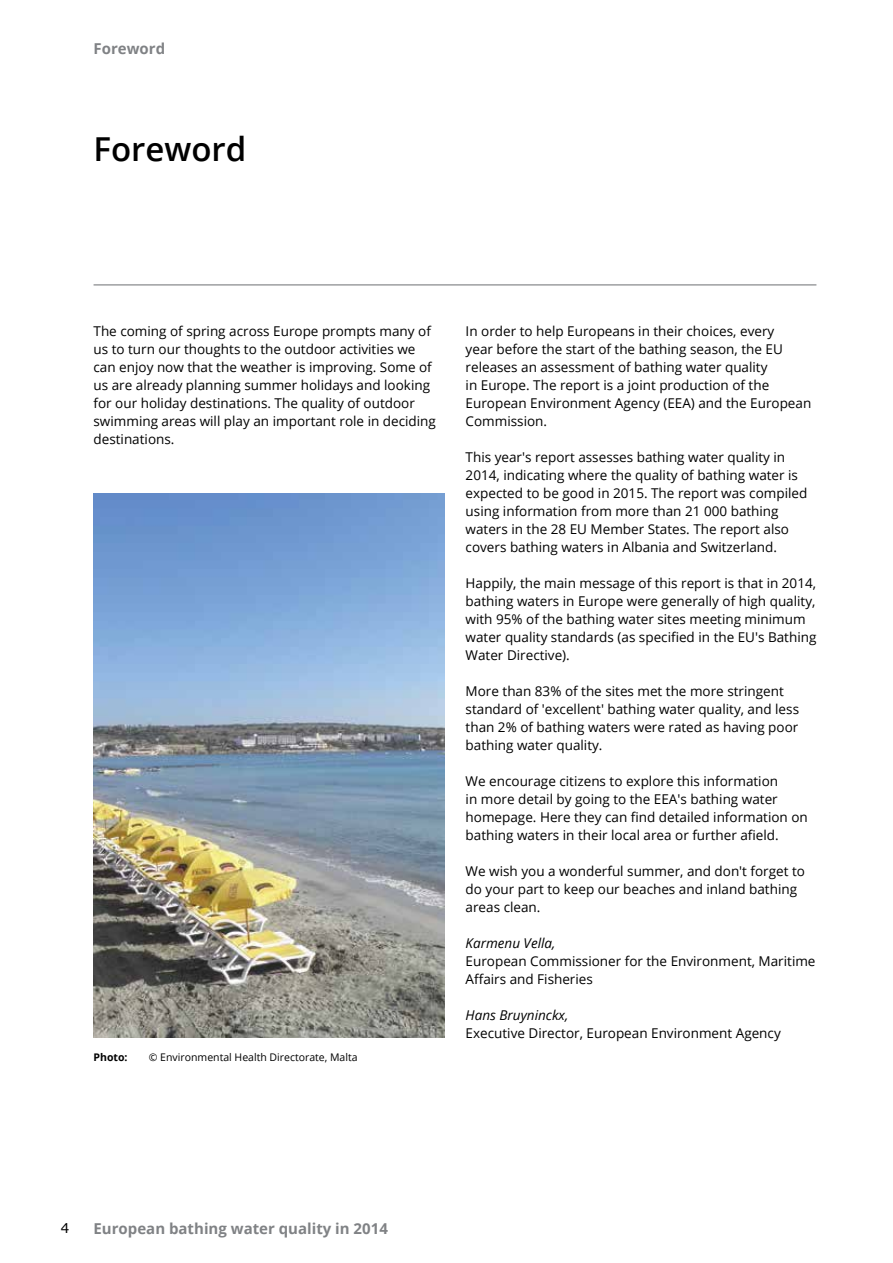
<style>
.page{position:relative;width:893px;height:1263px;background:#fff}
.page>*{position:absolute;margin:0;border:0;box-sizing:border-box;transform-origin:0 0}
.t1{font:600 33px "Open Sans";color:#000}
.t2{font:700 15px "Open Sans";color:#808285}
.t3{font:13.5px/18px "Open Sans";color:#000}
.t4{font:italic 13.5px "Open Sans";color:#000}
.t5{font:13.5px "Verdana";color:#000}
.t6{font:10.5px "Open Sans";color:#000}
.t7{font:700 10.5px "Open Sans";color:#000}
</style>
<div class="page">
<hr style="left:94px;top:285px;width:722px;height:1px;background:#6d6e71">
<img style="left:94px;top:493px;width:350px;height:544px">
<p class="t2" style="left:94px;top:38px;width:73px">Foreword</p>
<h1 class="t1" style="left:94px;top:127px;width:154px">Foreword</h1>
<p class="t3" style="left:94px;top:322px;width:344px">The coming of spring across Europe prompts many of us to turn our thoughts to the outdoor activities we can enjoy now that the weather is improving. Some of us are already planning summer holidays and looking for our holiday destinations. The quality of outdoor swimming areas will play an important role in deciding destinations.</p>
<p class="t3" style="left:466px;top:321px;width:347px">In order to help Europeans in their choices, every<br>year before the start of the bathing season, the EU releases an assessment of bathing water quality<br>in Europe. The report is a joint production of the European Environment Agency (EEA) and the European Commission.</p>
<p class="t3" style="left:466px;top:447px;width:343px">This year's report assesses bathing water quality in 2014, indicating where the quality of bathing water is expected to be good in 2015. The report was compiled using information from more than 21 000 bathing waters in the 28 EU Member States. The report also covers bathing waters in Albania and Switzerland.</p>
<p class="t3" style="left:466px;top:573px;width:352px">Happily, the main message of this report is that in 2014, bathing waters in Europe were generally of high quality, with 95% of the bathing water sites meeting minimum water quality standards (as specified in the EU's Bathing Water Directive).</p>
<p class="t3" style="left:466px;top:681px;width:335px">More than 83% of the sites met the more stringent standard of 'excellent' bathing water quality, and less than 2% of bathing waters were rated as having poor bathing water quality.</p>
<p class="t3" style="left:466px;top:771px;width:344px">We encourage citizens to explore this information<br>in more detail by going to the EEA's bathing water homepage. Here they can find detailed information on bathing waters in their local area or further afield.</p>
<p class="t3" style="left:466px;top:861px;width:341px">We wish you a wonderful summer, and don't forget to do your part to keep our beaches and inland bathing areas clean.</p>
<p class="t4" style="left:466px;top:934px;width:91px">Karmenu Vella,</p>
<p class="t3" style="left:466px;top:951px;width:351px">European Commissioner for the Environment, Maritime<br>Affairs and Fisheries</p>
<p class="t4" style="left:466px;top:1006px;width:104px">Hans Bruyninckx,</p>
<p class="t3" style="left:466px;top:1023px;width:317px">Executive Director, European Environment Agency</p>
<p class="t7" style="left:94px;top:1050px;width:36px">Photo:</p>
<p class="t6" style="left:149px;top:1050px;width:210px">© Environmental Health Directorate, Malta</p>
<p class="t5" style="left:61px;top:1219px;width:10px">4</p>
<p class="t2" style="left:94px;top:1218px;width:296px">European bathing water quality in 2014</p>
</div>
